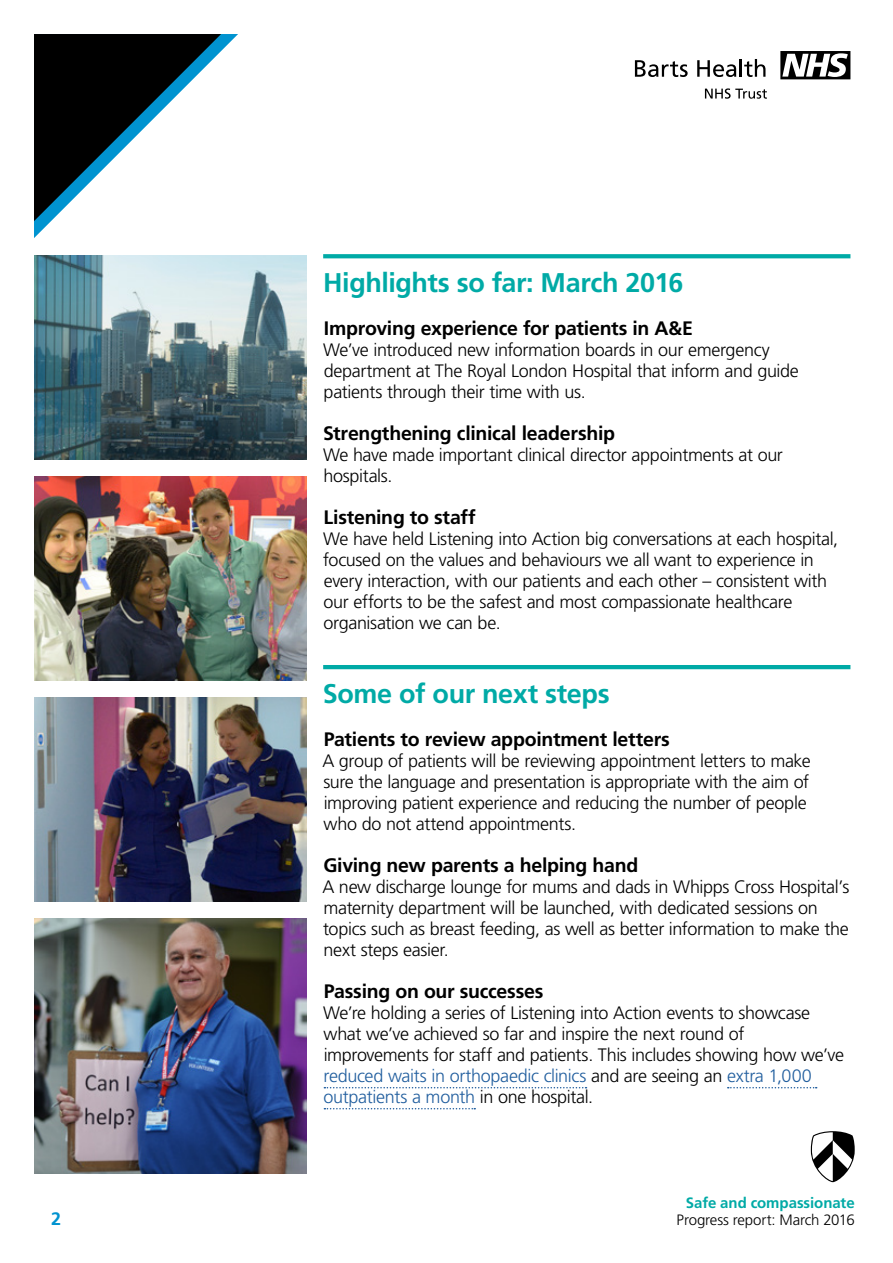
<style>
.page{position:relative;width:893px;height:1263px;background:#fff}
.page>*{position:absolute;margin:0;border:0;box-sizing:border-box;transform-origin:0 0}
.t1{font:700 27px "Frutiger LT Std";letter-spacing:-.015em;color:#00aaa6}
.t2{font:700 19.5px "Frutiger LT Std";letter-spacing:-.015em;color:#000}
.t3{font:300 18px/21px "Frutiger LT Std";letter-spacing:-.02em;color:#000}
.t4{font:700 18px "Frutiger LT Std";color:#0093d0}
.t5{font:300 15px "Frutiger LT Std";letter-spacing:-.015em;color:#000}
.t6{font:700 15px "Frutiger LT Std";letter-spacing:-.005em;color:#00aaa6}
.s1{color:#215e9e}
</style>
<div class="page">
<img style="left:34px;top:255px;width:272px;height:204px">
<img style="left:34px;top:476px;width:272px;height:204px">
<img style="left:34px;top:697px;width:272px;height:204px">
<img style="left:34px;top:918px;width:272px;height:256px">
<svg style="left:34px;top:34px;width:204px;height:204px"></svg>
<svg style="left:811px;top:1131px;width:44px;height:51px"></svg>
<svg style="left:635px;top:60px;width:53px;height:17px"></svg>
<svg style="left:697px;top:59px;width:68px;height:18px"></svg>
<svg style="left:780px;top:51px;width:70px;height:28px"></svg>
<svg style="left:705px;top:88px;width:62px;height:11px"></svg>
<svg style="left:323px;top:254px;width:527px;height:4px;fill:#00aaa6"></svg>
<hr style="left:323px;top:665px;width:527px;height:4px;background:#00aaa6">
<svg style="left:324px;top:1087px;width:262px;height:1px"></svg>
<svg style="left:728px;top:1087px;width:89px;height:1px"></svg>
<svg style="left:324px;top:1108px;width:151px;height:1px"></svg>
<p class="t4" style="left:51px;top:1208px;width:12px">2</p>
<h1 class="t1" style="left:323px;top:267px;width:362px">Highlights so far: March 2016</h1>
<p class="t2" style="left:324px;top:316px;width:371px">Improving experience for patients in A&amp;E</p>
<p class="t3" style="left:323px;top:339px;width:477px">We’ve introduced new information boards in our emergency department at The Royal London Hospital that inform and guide patients through their time with us.</p>
<p class="t2" style="left:323px;top:422px;width:293px">Strengthening clinical leadership</p>
<p class="t3" style="left:323px;top:444px;width:461px">We have made important clinical director appointments at our hospitals.</p>
<p class="t2" style="left:324px;top:506px;width:154px">Listening to staff</p>
<p class="t3" style="left:323px;top:529px;width:517px">We have held Listening into Action big conversations at each hospital, focused on the values and behaviours we all want to experience in every interaction, with our patients and each other – consistent with our efforts to be the safest and most compassionate healthcare organisation we can be.</p>
<h1 class="t1" style="left:323px;top:678px;width:289px">Some of our next steps</h1>
<p class="t2" style="left:324px;top:727px;width:348px">Patients to review appointment letters</p>
<p class="t3" style="left:322px;top:750px;width:490px">A group of patients will be reviewing appointment letters to make sure the language and presentation is appropriate with the aim of improving patient experience and reducing the number of people who do not attend appointments.</p>
<p class="t2" style="left:323px;top:853px;width:316px">Giving new parents a helping hand</p>
<p class="t3" style="left:322px;top:876px;width:529px">A new discharge lounge for mums and dads in Whipps Cross Hospital’s maternity department will be launched, with dedicated sessions on topics such as breast feeding, as well as better information to make the next steps easier.</p>
<p class="t2" style="left:324px;top:980px;width:221px">Passing on our successes</p>
<p class="t3" style="left:323px;top:1003px;width:522px">We’re holding a series of Listening into Action events to showcase what we’ve achieved so far and inspire the next round of improvements for staff and patients. This includes showing how we’ve <span class="s1">reduced waits in orthopaedic clinics</span> and are seeing an <span class="s1">extra 1,000 outpatients a month</span> in one hospital.</p>
<p class="t6" style="left:686px;top:1194px;width:170px">Safe and compassionate</p>
<p class="t5" style="left:677px;top:1211px;width:180px">Progress report: March 2016</p>
</div>
